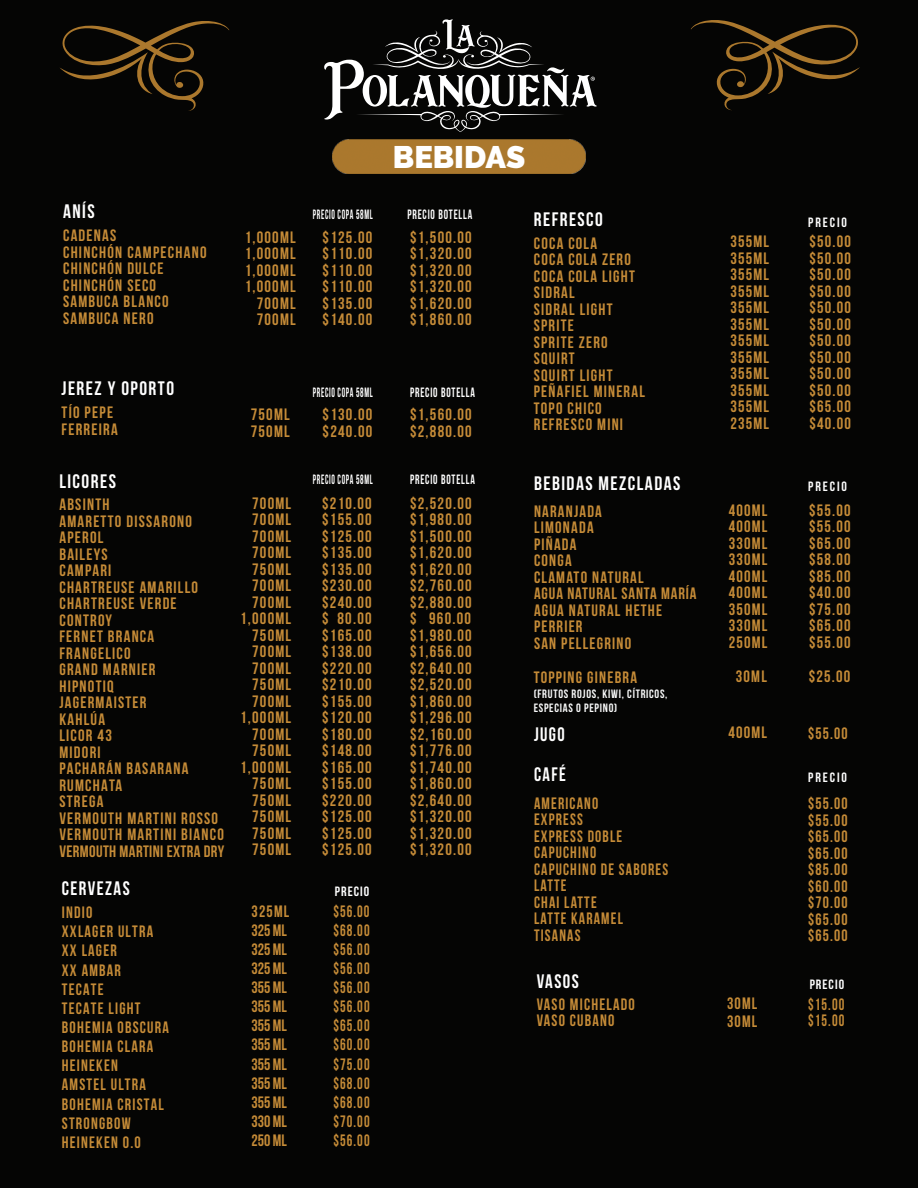
<style>
.page{position:relative;width:918px;height:1188px;background:#050504}
.page>*{position:absolute;margin:0;border:0;box-sizing:border-box;transform-origin:0 0}
.t1{font:900 31.05px "Raleway";color:#fff}
.t2{font:700 19.5px "Bebas Neue";letter-spacing:.075em;color:#fff}
.t3{font:700 19.5px "Bebas Neue";letter-spacing:.075em;color:#fff;scale:.94 1}
.t4{font:700 16.5px/16.5px "Bebas Neue";letter-spacing:.075em;color:#c58b37}
.t5{font:700 16.5px/16.5px "Bebas Neue";letter-spacing:.075em;color:#c58b37;scale:.94 1}
.t6{font:700 16.5px/19.2px "Bebas Neue";letter-spacing:.075em;color:#c58b37;text-align:justify;scale:.86 1}
.t7{font:700 16.5px/19.2px "Bebas Neue";color:#c58b37}
.t8{font:700 13.5px "Bebas Neue";letter-spacing:.075em;color:#fff;scale:.66 1}
.t9{font:700 13.5px "Bebas Neue";letter-spacing:.075em;color:#fff;scale:.82 1}
.t10{font:700 13.5px "Bebas Neue";letter-spacing:.075em;color:#fff}
.t11{font:700 12.15px/14.4px "Bebas Neue";letter-spacing:.06em;color:#fafbfb}
</style>
<div class="page">
<svg style="left:324px;top:19px;width:273px;height:113px"></svg>
<svg style="left:691px;top:20px;width:169px;height:90px"></svg>
<svg style="left:60px;top:21px;width:170px;height:90px"></svg>
<div style="left:332px;top:139px;width:253px;height:34px;background:#aa782d"></div>
<h1 class="t1" style="left:393px;top:139px;width:134px">BEBIDAS</h1>
<p class="t2" style="left:63px;top:201px;width:33px">ANÍS</p>
<p class="t4" style="left:63px;top:227px;width:145px">CADENAS<br>CHINCHÓN CAMPECHANO<br>CHINCHÓN DULCE<br>CHINCHÓN SECO<br>SAMBUCA BLANCO<br>SAMBUCA NERO</p>
<p class="t8" style="left:313px;top:207px;width:92px">PRECIO COPA 58ML</p>
<p class="t9" style="left:407px;top:207px;width:81px">PRECIO BOTELLA</p>
<p class="t4" style="left:245px;top:229px;width:53px;text-align:right">1,000ML<br>1,000ML<br>1,000ML<br>1,000ML<br>700ML<br>700ML</p>
<p class="t4" style="left:323px;top:229px;width:51px;text-align:justify">$125.00 $110.00 $110.00 $110.00 $135.00 $140.00</p>
<p class="t4" style="left:410px;top:229px;width:63px;text-align:justify">$1,500.00 $1,320.00 $1,320.00 $1,320.00 $1,620.00 $1,860.00</p>
<p class="t2" style="left:62px;top:378px;width:114px">JEREZ Y OPORTO</p>
<p class="t8" style="left:313px;top:384px;width:92px">PRECIO COPA 58ML</p>
<p class="t9" style="left:410px;top:384px;width:81px">PRECIO BOTELLA</p>
<p class="t4" style="left:62px;top:404px;width:58px">TÍO PEPE<br>FERREIRA</p>
<p class="t4" style="left:251px;top:406px;width:41px">750ML<br>750ML</p>
<p class="t4" style="left:323px;top:406px;width:51px">$130.00 $240.00</p>
<p class="t4" style="left:410px;top:406px;width:63px">$1,560.00 $2,880.00</p>
<p class="t8" style="left:313px;top:472px;width:92px">PRECIO COPA 58ML</p>
<p class="t9" style="left:410px;top:472px;width:81px">PRECIO BOTELLA</p>
<p class="t2" style="left:59px;top:470px;width:58px">LICORES</p>
<p class="t4" style="left:59px;top:496px;width:166px">ABSINTH<br>AMARETTO DISSARONO<br>APEROL<br>BAILEYS<br>CAMPARI<br>CHARTREUSE AMARILLO<br>CHARTREUSE VERDE<br>CONTROY<br>FERNET BRANCA<br>FRANGELICO<br>GRAND MARNIER<br>HIPNOTIQ<br>JAGERMAISTER<br>KAHLÚA<br>LICOR 43<br>MIDORI<br>PACHARÁN BASARANA<br>RUMCHATA<br>STREGA<br>VERMOUTH MARTINI ROSSO<br>VERMOUTH MARTINI BIANCO<br>VERMOUTH MARTINI EXTRA DRY</p>
<p class="t4" style="left:240px;top:495px;width:53px;text-align:right">700ML<br>700ML<br>700ML<br>700ML<br>750ML<br>700ML<br>700ML<br>1,000ML<br>750ML<br>700ML<br>700ML<br>750ML<br>700ML<br>1,000ML<br>700ML<br>750ML<br>1,000ML<br>750ML<br>750ML<br>750ML<br>750ML<br>750ML</p>
<p class="t4" style="left:322px;top:495px;width:51px;text-align:justify">$210.00 $155.00 $125.00 $135.00 $135.00 $230.00 $240.00 $ 80.00 $165.00 $138.00 $220.00 $210.00 $155.00 $120.00 $180.00 $148.00 $165.00 $155.00 $220.00 $125.00 $125.00 $125.00</p>
<p class="t4" style="left:410px;top:495px;width:63px;text-align:justify">$2,520.00 $1,980.00 $1,500.00 $1,620.00 $1,620.00 $2,760.00 $2,880.00 $ 960.00 $1,980.00 $1,656.00 $2,640.00 $2,520.00 $1,860.00 $1,296.00 $2,160.00 $1,776.00 $1,740.00 $1,860.00 $2,640.00 $1,320.00 $1,320.00 $1,320.00</p>
<p class="t2" style="left:62px;top:878px;width:69px">CERVEZAS</p>
<p class="t4" style="left:62px;top:903px;width:109px;line-height:19.2px">INDIO<br>XXLAGER ULTRA<br>XX LAGER<br>XX AMBAR<br>TECATE<br>TECATE LIGHT<br>BOHEMIA OBSCURA<br>BOHEMIA CLARA<br>HEINEKEN<br>AMSTEL ULTRA<br>BOHEMIA CRISTAL<br>STRONGBOW<br>HEINEKEN 0.0</p>
<p class="t10" style="left:335px;top:883px;width:36px">PRECIO</p>
<p class="t7" style="left:252px;top:901px;width:39px">325ML<br>325 ML<br>325 ML<br>325 ML<br>355 ML<br>355 ML<br>355 ML<br>355 ML<br>355 ML<br>355 ML<br>355 ML<br>330 ML<br>250 ML</p>
<p class="t6" style="left:333px;top:901px;width:44px">$56.00 $68.00 $56.00 $56.00 $56.00 $56.00 $65.00 $60.00 $75.00 $68.00 $68.00 $70.00 $56.00</p>
<p class="t2" style="left:534px;top:208px;width:71px">REFRESCO</p>
<p class="t4" style="left:534px;top:234px;width:113px">COCA COLA<br>COCA COLA ZERO<br>COCA COLA LIGHT<br>SIDRAL<br>SIDRAL LIGHT<br>SPRITE<br>SPRITE ZERO<br>SQUIRT<br>SQUIRT LIGHT<br>PEÑAFIEL MINERAL<br>TOPO CHICO<br>REFRESCO MINI</p>
<p class="t4" style="left:730px;top:233px;width:40px;text-align:justify">355ML 355ML 355ML 355ML 355ML 355ML 355ML 355ML 355ML 355ML 355ML 235ML</p>
<p class="t4" style="left:809px;top:233px;width:43px;text-align:justify">$50.00 $50.00 $50.00 $50.00 $50.00 $50.00 $50.00 $50.00 $50.00 $50.00 $65.00 $40.00</p>
<p class="t10" style="left:808px;top:215px;width:40px">PRECIO</p>
<p class="t2" style="left:534px;top:472px;width:148px">BEBIDAS MEZCLADAS</p>
<p class="t4" style="left:534px;top:503px;width:164px">NARANJADA<br>LIMONADA<br>PIÑADA<br>CONGA<br>CLAMATO NATURAL<br>AGUA NATURAL SANTA MARÍA<br>AGUA NATURAL HETHE<br>PERRIER<br>SAN PELLEGRINO</p>
<p class="t4" style="left:729px;top:502px;width:40px;text-align:justify">400ML 400ML 330ML 330ML 400ML 400ML 350ML 330ML 250ML</p>
<p class="t4" style="left:809px;top:502px;width:43px;text-align:justify">$55.00 $55.00 $65.00 $58.00 $85.00 $40.00 $75.00 $65.00 $55.00</p>
<p class="t4" style="left:534px;top:669px;width:105px">TOPPING GINEBRA</p>
<p class="t11" style="left:534px;top:686px;width:135px">(FRUTOS ROJOS, KIWI, CÍTRICOS,<br>ESPECIAS O PEPINO)</p>
<p class="t10" style="left:808px;top:478px;width:40px">PRECIO</p>
<p class="t4" style="left:809px;top:668px;width:43px">$25.00</p>
<p class="t4" style="left:736px;top:668px;width:33px">30ML</p>
<p class="t4" style="left:728px;top:724px;width:40px">400ML</p>
<p class="t3" style="left:534px;top:723px;width:34px">JUGO</p>
<p class="t5" style="left:808px;top:725px;width:44px">$55.00</p>
<p class="t3" style="left:534px;top:764px;width:35px">CAFÉ</p>
<p class="t5" style="left:534px;top:795px;width:144px">AMERICANO<br>EXPRESS<br>EXPRESS DOBLE<br>CAPUCHINO<br>CAPUCHINO DE SABORES<br>LATTE<br>CHAI LATTE<br>LATTE KARAMEL<br>TISANAS</p>
<p class="t5" style="left:808px;top:795px;width:44px;text-align:justify">$55.00 $55.00 $65.00 $65.00 $85.00 $60.00 $70.00 $65.00 $65.00</p>
<p class="t10" style="left:808px;top:770px;width:40px">PRECIO</p>
<p class="t2" style="left:537px;top:971px;width:43px">VASOS</p>
<p class="t4" style="left:537px;top:995px;width:99px">VASO MICHELADO<br>VASO CUBANO</p>
<p class="t10" style="left:810px;top:977px;width:36px">PRECIO</p>
<p class="t4" style="left:727px;top:995px;width:32px">30ML</p>
<p class="t6" style="left:808px;top:995px;width:44px;line-height:16.5px">$15.00 $15.00</p>
<p class="t4" style="left:727px;top:1013px;width:32px">30ML</p>
</div>
